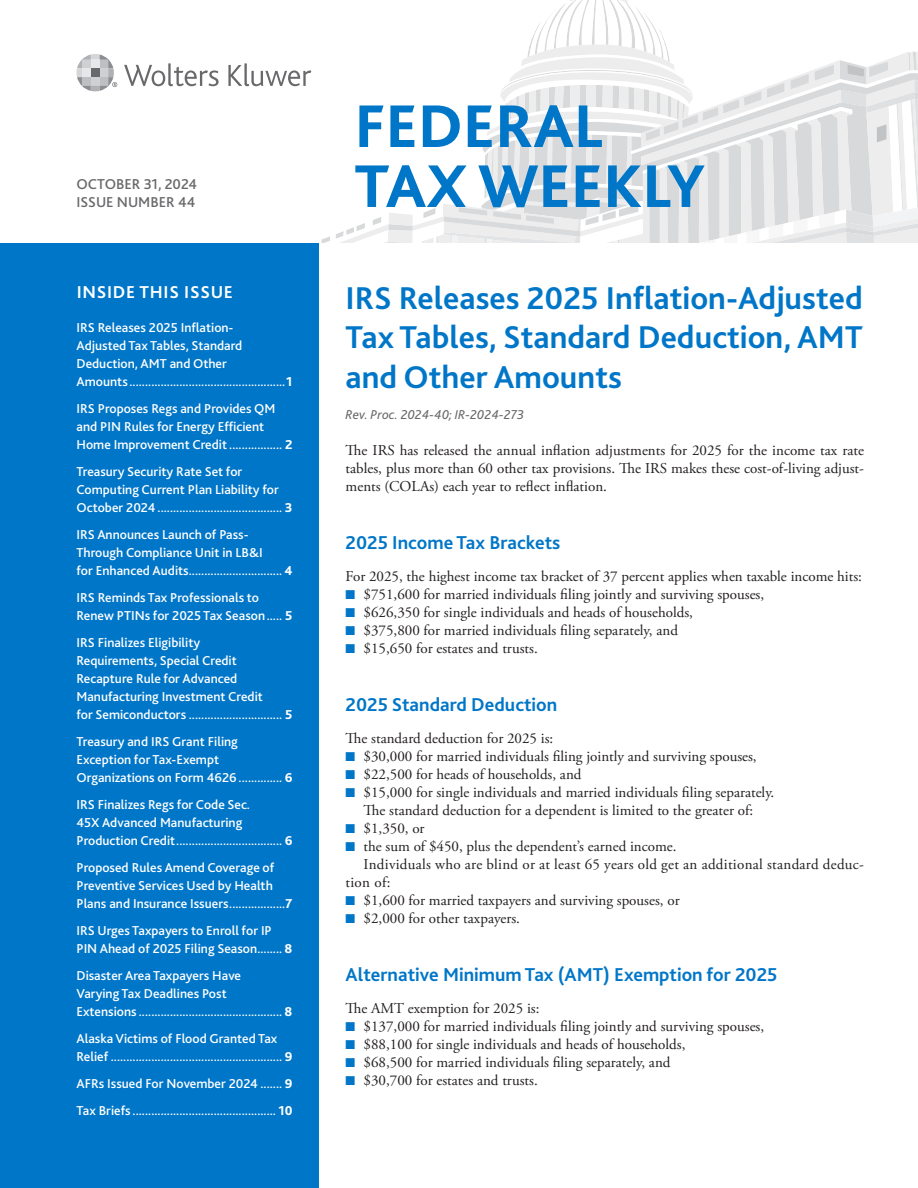
<style>
.page{position:relative;width:918px;height:1188px;background:#fff}
.page>*{position:absolute;margin:0;border:0;box-sizing:border-box;transform-origin:0 0}
.t1{font:800 63px/60px "Bliss 2";color:#0076c8}
.t2{font:700 33px/39.8px "Bliss 2";color:#0076c8;text-align:justify}
.t3{font:700 19.5px "Bliss 2";color:#0076c8}
.t4{font:700 18px "Bliss 2";letter-spacing:.04em;color:#fff}
.t5{font:15px/18px "Adobe Garamond Pro";color:#231f20;text-align:justify}
.t6{font:15px "Adobe Garamond Pro";letter-spacing:.02em;color:#231f20}
.t7{font:500 15px/18px "Bliss 2";color:#69696c}
.t8{font:500 13.5px/18px "Bliss 2";color:#fff}
.t9{font:italic 13.5px "Bliss 2";color:#69696c}
.s1{font-weight:800}
.s2{color:#0076c8}
</style>
<div class="page">
<svg style="left:124px;top:63px;width:95px;height:23px"></svg>
<svg style="left:228px;top:63px;width:83px;height:23px"></svg>
<svg style="left:77px;top:54px;width:40px;height:37px"></svg>
<svg style="left:321px;top:0;width:597px;height:243px"></svg>
<div style="left:0;top:243px;width:319px;height:945px;background:#0076c8"></div>
<p class="t7" style="left:76px;top:175px;width:122px">OCTOBER 31, 2024<br>ISSUE NUMBER 44</p>
<h1 class="t1" style="left:355px;top:95px;width:352px">FEDERAL<br>TAX WEEKLY</h1>
<h3 class="t4" style="left:77px;top:281px;width:158px">INSIDE THIS ISSUE</h3>
<h2 class="t2" style="left:346px;top:277px;width:519px">IRS Releases 2025 Inflation-Adjusted Tax Tables, Standard Deduction, AMT and Other Amounts</h2>
<p class="t9" style="left:346px;top:406px;width:180px">Rev. Proc. 2024-40; IR-2024-273</p>
<p class="t5" style="left:346px;top:441px;width:520px">The IRS has released the annual inflation adjustments for 2025 for the income tax rate tables, plus more than 60 other tax provisions. The IRS makes these cost-of-living adjust&shy;ments (COLAs) each year to reflect inflation.</p>
<p class="t8" style="left:76px;top:318px;width:217px">IRS Releases 2025 Inflation-<br>Adjusted Tax Tables, Standard Deduction, AMT and Other<br>Amounts ..................................................<span class="s1">1</span></p>
<p class="t8" style="left:76px;top:399px;width:217px">IRS Proposes Regs and Provides QM and PIN Rules for Energy Efficient<br>Home Improvement Credit ................. <span class="s1">2</span></p>
<p class="t8" style="left:76px;top:462px;width:217px">Treasury Security Rate Set for<br>Computing Current Plan Liability for<br>October 2024 ........................................ <span class="s1">3</span></p>
<p class="t8" style="left:76px;top:525px;width:217px">IRS Announces Launch of Pass-<br>Through Compliance Unit in LB&amp;I<br>for Enhanced Audits.............................. <span class="s1">4</span></p>
<p class="t8" style="left:76px;top:588px;width:217px">IRS Reminds Tax Professionals to<br>Renew PTINs for 2025 Tax Season..... <span class="s1">5</span></p>
<p class="t8" style="left:76px;top:633px;width:217px">IRS Finalizes Eligibility<br>Requirements, Special Credit Recapture Rule for Advanced Manufacturing Investment Credit<br>for Semiconductors .............................. <span class="s1">5</span></p>
<p class="t8" style="left:76px;top:732px;width:217px">Treasury and IRS Grant Filing<br>Exception for Tax-Exempt<br>Organizations on Form 4626 .............. <span class="s1">6</span></p>
<p class="t8" style="left:76px;top:795px;width:217px">IRS Finalizes Regs for Code Sec.<br>45X Advanced Manufacturing<br>Production Credit.................................. <span class="s1">6</span></p>
<p class="t8" style="left:76px;top:858px;width:217px">Proposed Rules Amend Coverage of<br>Preventive Services Used by Health<br>Plans and Insurance Issuers..................<span class="s1">7</span></p>
<p class="t8" style="left:76px;top:921px;width:217px">IRS Urges Taxpayers to Enroll for IP<br>PIN Ahead of 2025 Filing Season........ <span class="s1">8</span></p>
<p class="t8" style="left:76px;top:966px;width:217px">Disaster Area Taxpayers Have<br>Varying Tax Deadlines Post<br>Extensions .............................................. <span class="s1">8</span></p>
<p class="t8" style="left:76px;top:1029px;width:217px">Alaska Victims of Flood Granted Tax<br>Relief ....................................................... <span class="s1">9</span></p>
<p class="t8" style="left:76px;top:1069px;width:218px;line-height:27px">AFRs Issued For November 2024 ....... <span class="s1">9<br></span>Tax Briefs .............................................. <span class="s1">10</span></p>
<h3 class="t3" style="left:346px;top:530px;width:216px">2025 Income Tax Brackets</h3>
<p class="t5" style="left:346px;top:567px;width:518px">For 2025, the highest income tax bracket of 37 percent applies when taxable income hits:</p>
<p class="t5" style="left:346px;top:585px;width:420px"><span class="s2">■</span> $751,600 for married individuals filing jointly and surviving spouses,</p>
<p class="t5" style="left:346px;top:603px;width:349px"><span class="s2">■</span> $626,350 for single individuals and heads of households,</p>
<p class="t5" style="left:346px;top:621px;width:334px"><span class="s2">■</span> $375,800 for married individuals filing separately, and</p>
<p class="t5" style="left:346px;top:639px;width:194px"><span class="s2">■</span> $15,650 for estates and trusts.</p>
<h3 class="t3" style="left:346px;top:692px;width:213px">2025 Standard Deduction</h3>
<p class="t5" style="left:346px;top:729px;width:209px">The standard deduction for 2025 is:</p>
<p class="t5" style="left:346px;top:747px;width:413px"><span class="s2">■</span> $30,000 for married individuals filing jointly and surviving spouses,</p>
<p class="t5" style="left:346px;top:765px;width:237px"><span class="s2">■</span> $22,500 for heads of households, and</p>
<p class="t5" style="left:346px;top:783px;width:430px;text-align:center"><span class="s2">■</span> $15,000 for single individuals and married individuals filing separately.<br>The standard deduction for a dependent is limited to the greater of:</p>
<p class="t5" style="left:346px;top:819px;width:81px"><span class="s2">■</span> $1,350, or</p>
<p class="t5" style="left:346px;top:837px;width:332px"><span class="s2">■</span> the sum of $450, plus the dependent’s earned income.</p>
<p class="t6" style="left:364px;top:855px;width:502px">Individuals who are blind or at least 65 years old get an additional standard deduc-</p>
<p class="t5" style="left:346px;top:873px;width:46px">tion of:</p>
<p class="t5" style="left:346px;top:891px;width:336px"><span class="s2">■</span> $1,600 for married taxpayers and surviving spouses, or</p>
<p class="t5" style="left:346px;top:909px;width:176px"><span class="s2">■</span> $2,000 for other taxpayers.</p>
<h3 class="t3" style="left:346px;top:962px;width:433px">Alternative Minimum Tax (AMT) Exemption for 2025</h3>
<p class="t5" style="left:346px;top:999px;width:195px">The AMT exemption for 2025 is:</p>
<p class="t5" style="left:346px;top:1017px;width:420px"><span class="s2">■</span> $137,000 for married individuals filing jointly and surviving spouses,</p>
<p class="t5" style="left:346px;top:1035px;width:341px"><span class="s2">■</span> $88,100 for single individuals and heads of households,</p>
<p class="t5" style="left:346px;top:1053px;width:326px"><span class="s2">■</span> $68,500 for married individuals filing separately, and</p>
<p class="t5" style="left:346px;top:1071px;width:194px"><span class="s2">■</span> $30,700 for estates and trusts.</p>
</div>
